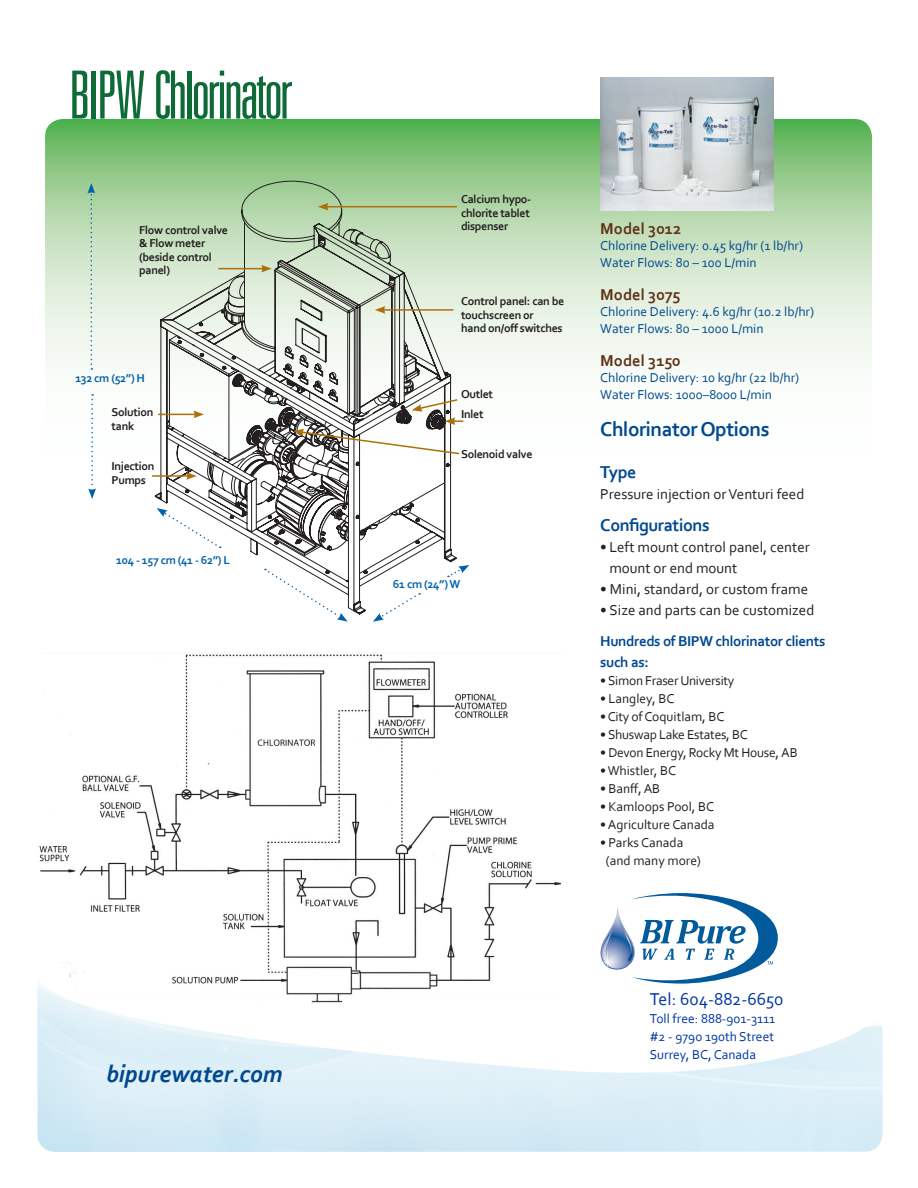
<style>
.page{position:relative;width:918px;height:1188px;background:#fff}
.page>*{position:absolute;margin:0;border:0;box-sizing:border-box;transform-origin:0 0}
.t1{font:italic 700 24.75px "Corbel";color:#01498e}
.product_desc{font:700 21px "Corbel";letter-spacing:-.025em;color:#01498e}
.product_desc-2{font:700 18px "Corbel";letter-spacing:-.025em;color:#01498e}
.t2{font:18px "Corbel";color:#0036a0}
.product_desc-3{font:700 16.5px "Corbel";color:#5e3217}
.product_desc-4{font:15px/21px "Corbel";color:#231f20}
.product_desc-5{font:700 15px/21px "Corbel";letter-spacing:-.025em;color:#01498e}
.product_desc-6{font:13.5px "Corbel";color:#01498e}
.product_desc-7{font:13.5px "Corbel";color:#231f20}
.product_desc-8{font:13.5px "Corbel";letter-spacing:-.02em;color:#231f20}
.t3{font:13.5px "Corbel";color:#0036a0}
.product_desc-9{font:700 12px/13.5px "Corbel";letter-spacing:-.025em;color:#231f20}
.product_desc-10{font:700 12px "Corbel";letter-spacing:-.025em;color:#0161aa}
</style>
<div class="page">
<img style="left:37px;top:654px;width:525px;height:353px">
<svg style="left:45px;top:119px;width:827px;height:245px;background:#b7dab1"></svg>
<img style="left:600px;top:77px;width:174px;height:134px">
<svg style="left:224px;top:178px;width:228px;height:56px;background:#a9ce9f"></svg>
<svg style="left:249px;top:227px;width:198px;height:7px"></svg>
<img style="left:38px;top:977px;width:845px;height:175px">
<hr style="left:326px;top:206px;width:131px;height:1px;background:#ac700b">
<svg style="left:318px;top:203px;width:10px;height:8px"></svg>
<hr style="left:152px;top:475px;width:37px;height:2px;background:#ac700b">
<svg style="left:87px;top:183px;width:8px;height:187px"></svg>
<svg style="left:88px;top:394px;width:8px;height:105px"></svg>
<svg style="left:72px;top:71px;width:15px;height:48px"></svg>
<hr style="left:92px;top:71px;width:4px;height:48px;background:#0e6b38">
<svg style="left:100px;top:71px;width:44px;height:48px"></svg>
<svg style="left:156px;top:70px;width:29px;height:49px"></svg>
<hr style="left:187px;top:71px;width:4px;height:48px;background:#0e6b38">
<svg style="left:194px;top:71px;width:98px;height:48px"></svg>
<svg style="left:595px;top:893px;width:184px;height:92px"></svg>
<svg style="left:157px;top:234px;width:312px;height:388px"></svg>
<p class="product_desc-9" style="left:139px;top:223px;width:90px">Flow control valve</p>
<p class="product_desc-9" style="left:139px;top:236px;width:68px">&amp; Flow meter</p>
<p class="product_desc-9" style="left:139px;top:250px;width:74px">(beside control panel)</p>
<p class="product_desc-10" style="left:75px;top:371px;width:71px">132 cm (52”) H</p>
<p class="product_desc-9" style="left:112px;top:405px;width:43px">Solution tank</p>
<p class="product_desc-9" style="left:112px;top:459px;width:45px">Injection<br>Pumps</p>
<p class="product_desc-10" style="left:116px;top:552px;width:115px">104 - 157 cm (41 - 62”) L</p>
<p class="t1" style="left:106px;top:1059px;width:178px">bipurewater.com</p>
<p class="product_desc-9" style="left:461px;top:192px;width:72px;text-align:justify">Calcium hypo&shy;chlorite tablet dispenser</p>
<p class="product_desc-9" style="left:461px;top:294px;width:105px">Control panel: can be touchscreen or<br>hand on/off switches</p>
<p class="product_desc-9" style="left:461px;top:387px;width:34px">Outlet</p>
<p class="product_desc-9" style="left:461px;top:406px;width:24px">Inlet</p>
<p class="product_desc-9" style="left:461px;top:447px;width:73px">Solenoid valve</p>
<p class="product_desc-10" style="left:393px;top:577px;width:69px">61 cm (24”) W</p>
<p class="product_desc-3" style="left:600px;top:218px;width:82px">Model 3012</p>
<p class="product_desc-6" style="left:600px;top:238px;width:204px">Chlorine Delivery: 0.45 kg/hr (1 lb/hr)</p>
<p class="product_desc-6" style="left:600px;top:254px;width:158px">Water Flows: 80 – 100 L/min</p>
<p class="product_desc-3" style="left:600px;top:284px;width:82px">Model 3075</p>
<p class="product_desc-6" style="left:600px;top:304px;width:215px">Chlorine Delivery: 4.6 kg/hr (10.2 lb/hr)</p>
<p class="product_desc-6" style="left:600px;top:320px;width:165px">Water Flows: 80 – 1000 L/min</p>
<p class="product_desc-3" style="left:600px;top:350px;width:82px">Model 3150</p>
<p class="product_desc-6" style="left:600px;top:370px;width:200px">Chlorine Delivery: 10 kg/hr (22 lb/hr)</p>
<p class="product_desc-6" style="left:600px;top:386px;width:173px">Water Flows: 1000–8000 L/min</p>
<p class="product_desc" style="left:600px;top:416px;width:171px">Chlorinator Options</p>
<p class="product_desc-2" style="left:600px;top:461px;width:38px">Type</p>
<p class="product_desc-4" style="left:600px;top:483px;width:206px">Pressure injection or Venturi feed</p>
<p class="product_desc-2" style="left:600px;top:513px;width:111px">Configurations</p>
<p class="product_desc-4" style="left:609px;top:536px;width:202px;text-indent:-9px">• Left mount control panel, center mount or end mount</p>
<p class="product_desc-4" style="left:600px;top:578px;width:209px">• Mini, standard, or custom frame</p>
<p class="product_desc-4" style="left:600px;top:599px;width:216px">• Size and parts can be customized</p>
<p class="product_desc-5" style="left:600px;top:630px;width:227px">Hundreds of BIPW chlorinator clients such as:</p>
<p class="product_desc-8" style="left:600px;top:672px;width:136px">• Simon Fraser University</p>
<p class="product_desc-7" style="left:600px;top:690px;width:76px">• Langley, BC</p>
<p class="product_desc-7" style="left:600px;top:708px;width:126px">• City of Coquitlam, BC</p>
<p class="product_desc-8" style="left:600px;top:726px;width:149px">• Shuswap Lake Estates, BC</p>
<p class="product_desc-8" style="left:600px;top:744px;width:199px">• Devon Energy, Rocky Mt House, AB</p>
<p class="product_desc-7" style="left:600px;top:762px;width:77px">• Whistler, BC</p>
<p class="product_desc-7" style="left:600px;top:780px;width:61px">• Banff, AB</p>
<p class="product_desc-7" style="left:600px;top:798px;width:115px">• Kamloops Pool, BC</p>
<p class="product_desc-7" style="left:600px;top:816px;width:116px">• Agriculture Canada</p>
<p class="product_desc-7" style="left:600px;top:834px;width:85px">• Parks Canada</p>
<p class="product_desc-7" style="left:606px;top:852px;width:97px">(and many more)</p>
<p class="t2" style="left:650px;top:988px;width:135px">Tel: 604-882-6650</p>
<p class="t3" style="left:650px;top:1011px;width:127px">Toll free: 888-901-3111</p>
<p class="t3" style="left:650px;top:1029px;width:126px">#2 - 9790 190th Street</p>
<p class="t3" style="left:650px;top:1047px;width:108px">Surrey, BC, Canada</p>
</div>
